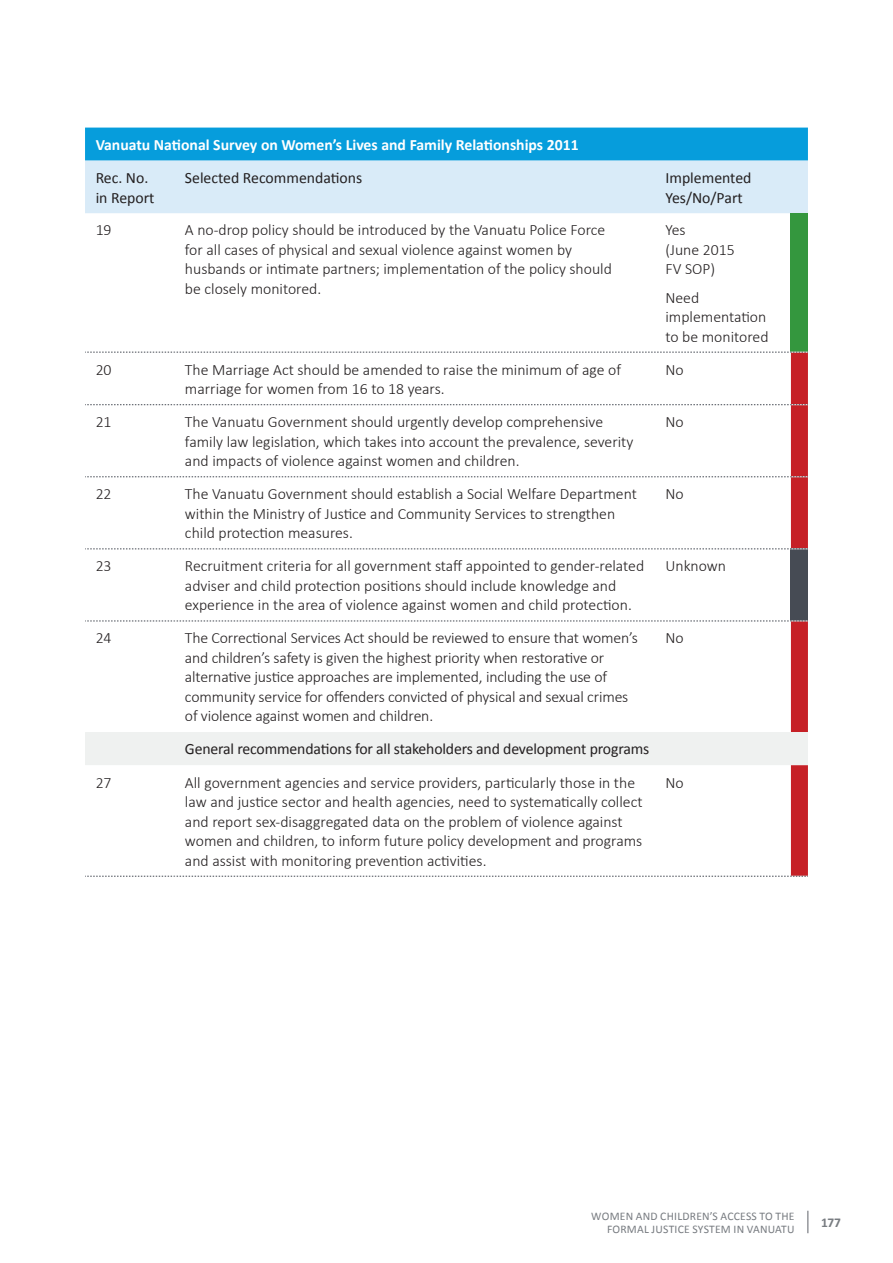
<style>
.page{position:relative;width:893px;height:1263px;background:#fff}
.page>*{position:absolute;margin:0;border:0;box-sizing:border-box;transform-origin:0 0}
.Body{font:300 15.75px/19.5px "Calibri";color:#231f20}
.Table_subheader{font:15.75px/19.5px "Calibri";letter-spacing:-.01em;color:#231f20}
.Table_header{font:700 15.75px "Calibri";color:#fff}
.t1{font:700 13.5px "Calibri";color:#787c81}
.t2{font:11.7px/13.5px "Calibri";letter-spacing:.02em;color:#787c81;text-align:right}
</style>
<div class="page">
<svg style="left:807px;top:1211px;width:1px;height:22px"></svg>
<svg style="left:85px;top:128px;width:723px;height:85px;background:#88cded"></svg>
<div style="left:791px;top:213px;width:17px;height:139px;background:#34973e"></div>
<svg style="left:85px;top:352px;width:723px;height:525px"></svg>
<p class="Table_header" style="left:96px;top:135px;width:485px">Vanuatu National Survey on Women’s Lives and Family Relationships 2011</p>
<p class="Table_subheader" style="left:96px;top:168px;width:60px">Rec. No. in Report</p>
<p class="Table_subheader" style="left:185px;top:168px;width:179px">Selected Recommendations</p>
<p class="Table_subheader" style="left:665px;top:168px;width:88px">Implemented<br>Yes/No/Part</p>
<p class="Body" style="left:96px;top:220px;width:17px">19</p>
<p class="Body" style="left:185px;top:220px;width:428px">A no-drop policy should be introduced by the Vanuatu Police Force for all cases of physical and sexual violence against women by husbands or intimate partners; implementation of the policy should be closely monitored.</p>
<p class="Body" style="left:665px;top:220px;width:71px">Yes<br>(June 2015<br>FV SOP)</p>
<p class="Body" style="left:665px;top:287px;width:105px">Need implementation to be monitored</p>
<p class="Body" style="left:96px;top:359px;width:17px">20</p>
<p class="Body" style="left:185px;top:359px;width:438px">The Marriage Act should be amended to raise the minimum of age of marriage for women from 16 to 18 years.</p>
<p class="Body" style="left:665px;top:359px;width:20px">No</p>
<p class="Body" style="left:96px;top:412px;width:17px">21</p>
<p class="Body" style="left:185px;top:412px;width:450px">The Vanuatu Government should urgently develop comprehensive family law legislation, which takes into account the prevalence, severity and impacts of violence against women and children.</p>
<p class="Body" style="left:665px;top:412px;width:20px">No</p>
<p class="Body" style="left:96px;top:484px;width:17px">22</p>
<p class="Body" style="left:185px;top:484px;width:453px">The Vanuatu Government should establish a Social Welfare Department within the Ministry of Justice and Community Services to strengthen child protection measures.</p>
<p class="Body" style="left:665px;top:484px;width:20px">No</p>
<p class="Body" style="left:96px;top:556px;width:17px">23</p>
<p class="Body" style="left:185px;top:556px;width:461px">Recruitment criteria for all government staff appointed to gender-related adviser and child protection positions should include knowledge and experience in the area of violence against women and child protection.</p>
<p class="Body" style="left:665px;top:556px;width:62px">Unknown</p>
<p class="Body" style="left:96px;top:628px;width:17px">24</p>
<p class="Body" style="left:185px;top:628px;width:454px">The Correctional Services Act should be reviewed to ensure that women’s and children’s safety is given the highest priority when restorative or alternative justice approaches are implemented, including the use of community service for offenders convicted of physical and sexual crimes of violence against women and children.</p>
<p class="Body" style="left:665px;top:628px;width:20px">No</p>
<p class="Table_subheader" style="left:185px;top:739px;width:466px">General recommendations for all stakeholders and development programs</p>
<p class="Body" style="left:96px;top:772px;width:17px">27</p>
<p class="Body" style="left:185px;top:772px;width:459px">All government agencies and service providers, particularly those in the law and justice sector and health agencies, need to systematically collect and report sex-disaggregated data on the problem of violence against women and children, to inform future policy development and programs and assist with monitoring prevention activities.</p>
<p class="Body" style="left:665px;top:772px;width:20px">No</p>
<p class="t2" style="left:591px;top:1209px;width:205px">WOMEN AND CHILDREN’S ACCESS TO THE<br>FORMAL JUSTICE SYSTEM IN VANUATU</p>
<p class="t1" style="left:821px;top:1214px;width:21px">177</p>
</div>
